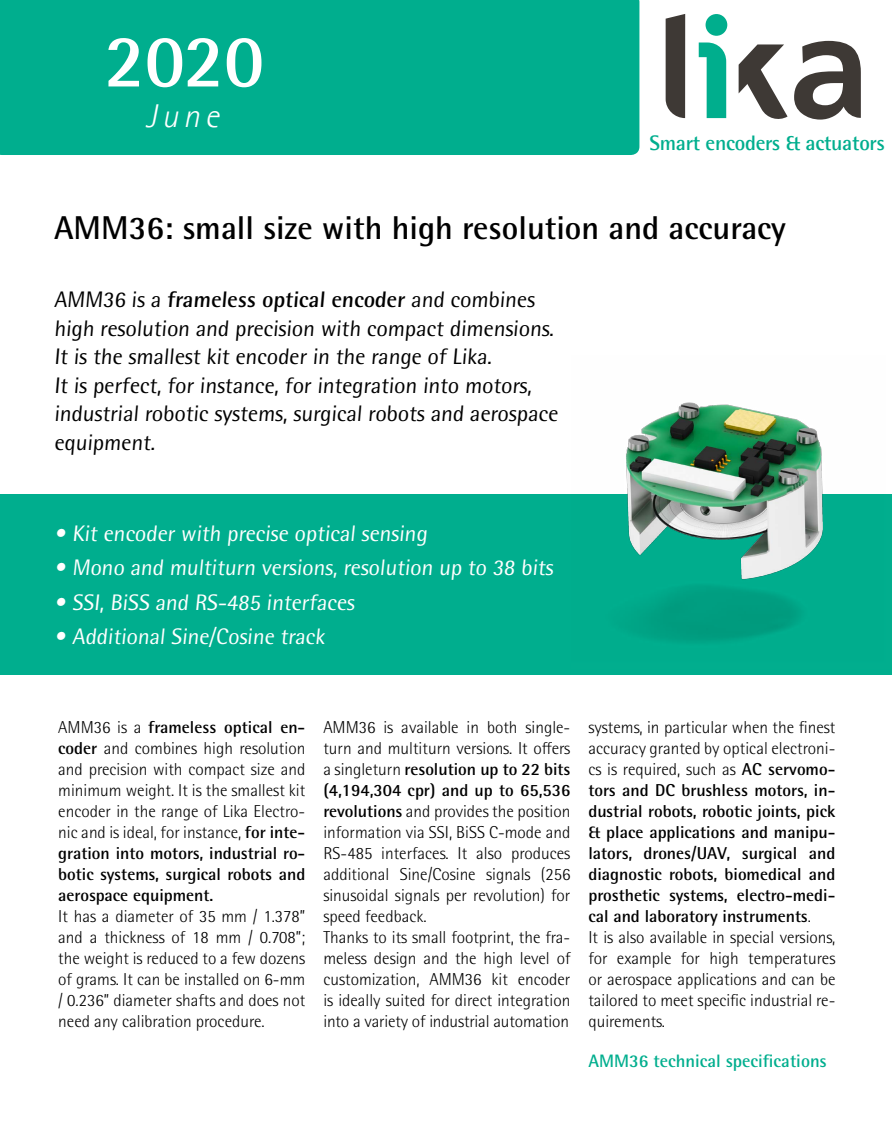
<style>
.page{position:relative;width:892px;height:1145px;background:#fff}
.page>*{position:absolute;margin:0;border:0;box-sizing:border-box;transform-origin:0 0}
.t1{font:700 75px "Agfa Rotis Semisans";color:#fff}
.t2{font:700 33px "Rotis Semi Sans Pro";color:#000}
.t3{font:italic 300 33px "Agfa Rotis Semisans";color:#fff}
.t4{font:22.5px/28.5px "Rotis Semi Sans Pro";color:#000}
.t5{font:22.5px "Rotis Semi Sans Pro";color:#fff}
.t6{font:700 21px "Agfa Rotis Semisans";letter-spacing:-.01em;color:#00ae8e}
.t7{font:700 18px "Rotis Semi Sans Pro";color:#00ae8e}
.t8{font:300 17.25px/21px "Rotis Semi Sans Pro";color:#000;text-align:justify}
.s1{font-weight:700}
</style>
<div class="page">
<div style="left:0;top:0;width:639px;height:155px;background:#00ae8e"></div>
<svg style="left:665px;top:14px;width:20px;height:104px;background:#4f4b47"></svg>
<div style="left:705px;top:14px;width:22px;height:22px;background:#00ae8d;border-radius:50%"></div>
<svg style="left:738px;top:44px;width:49px;height:75px"></svg>
<svg style="left:794px;top:41px;width:66px;height:78px"></svg>
<svg style="left:698px;top:42px;width:28px;height:76px"></svg>
<div style="left:0;top:494px;width:891px;height:181px;background:#00ae8e"></div>
<img style="left:626px;top:402px;width:197px;height:239px">
<h1 class="t1" style="left:104px;top:15px;width:161px">2020</h1>
<h2 class="t3" style="left:146px;top:96px;width:74px">June</h2>
<p class="t6" style="left:649px;top:130px;width:237px">Smart encoders &amp; actuators</p>
<h2 class="t2" style="left:54px;top:207px;width:733px">AMM36: small size with high resolution and accuracy</h2>
<p class="t4" style="left:54px;top:285px;width:507px">AMM36 is a <span class="s1">frameless optical encoder</span> and combines high resolution and precision with compact dimensions.<br>It is the smallest kit encoder in the range of Lika.<br>It is perfect, for instance, for integration into motors, industrial robotic systems, surgical robots and aerospace equipment.</p>
<h3 class="t5" style="left:55px;top:519px;width:376px">• Kit encoder with precise optical sensing</h3>
<h3 class="t5" style="left:55px;top:554px;width:502px">• Mono and multiturn versions, resolution up to 38 bits</h3>
<h3 class="t5" style="left:55px;top:588px;width:304px">• SSI, BiSS and RS-485 interfaces</h3>
<h3 class="t5" style="left:55px;top:623px;width:274px">• Additional Sine/Cosine track</h3>
<p class="t8" style="left:58px;top:717px;width:248px">AMM36 is a <span class="s1">frameless optical en&shy;coder</span> and combines high resolution and precision with compact size and minimum weight. It is the smallest kit encoder in the range of Lika Electro&shy;nic and is ideal, for instance, <span class="s1">for inte&shy;gration into motors, industrial ro&shy;botic systems, surgical robots and aerospace equipment.</span></p>
<p class="t8" style="left:58px;top:905px;width:248px">It has a diameter of 35 mm / 1.378” and a thickness of 18 mm / 0.708”; the weight is reduced to a few dozens of grams. It can be installed on 6-mm / 0.236” diameter shafts and does not need any calibration procedure.</p>
<p class="t8" style="left:323px;top:716px;width:248px;text-align:left">AMM36 is available in both single&shy;turn and multiturn versions. It offers a singleturn <span class="s1">resolution up to 22 bits (4,194,304 cpr) and up to 65,536 revolutions</span> and provides the position information via SSI, BiSS C-mode and RS-485 interfaces. It also produces additional Sine/Cosine signals (256 sinusoidal signals per revolution) for speed feedback.<br>Thanks to its small footprint, the fra&shy;meless design and the high level of customization, AMM36 kit encoder is ideally suited for direct integration into a variety of industrial automation</p>
<p class="t8" style="left:588px;top:716px;width:248px;text-align:left">systems, in particular when the finest accuracy granted by optical electroni&shy;cs is required, such as <span class="s1">AC servomo&shy;tors and DC brushless motors, in&shy;dustrial robots, robotic joints, pick &amp; place applications and manipu&shy;lators, drones/UAV, surgical and diagnostic robots, biomedical and prosthetic systems, electro-medi&shy;cal and laboratory instruments</span>.<br>It is also available in special versions, for example for high temperatures or aerospace applications and can be tailored to meet specific industrial re&shy;quirements.</p>
<p class="t7" style="left:588px;top:1048px;width:240px">AMM36 technical specifications</p>
</div>
